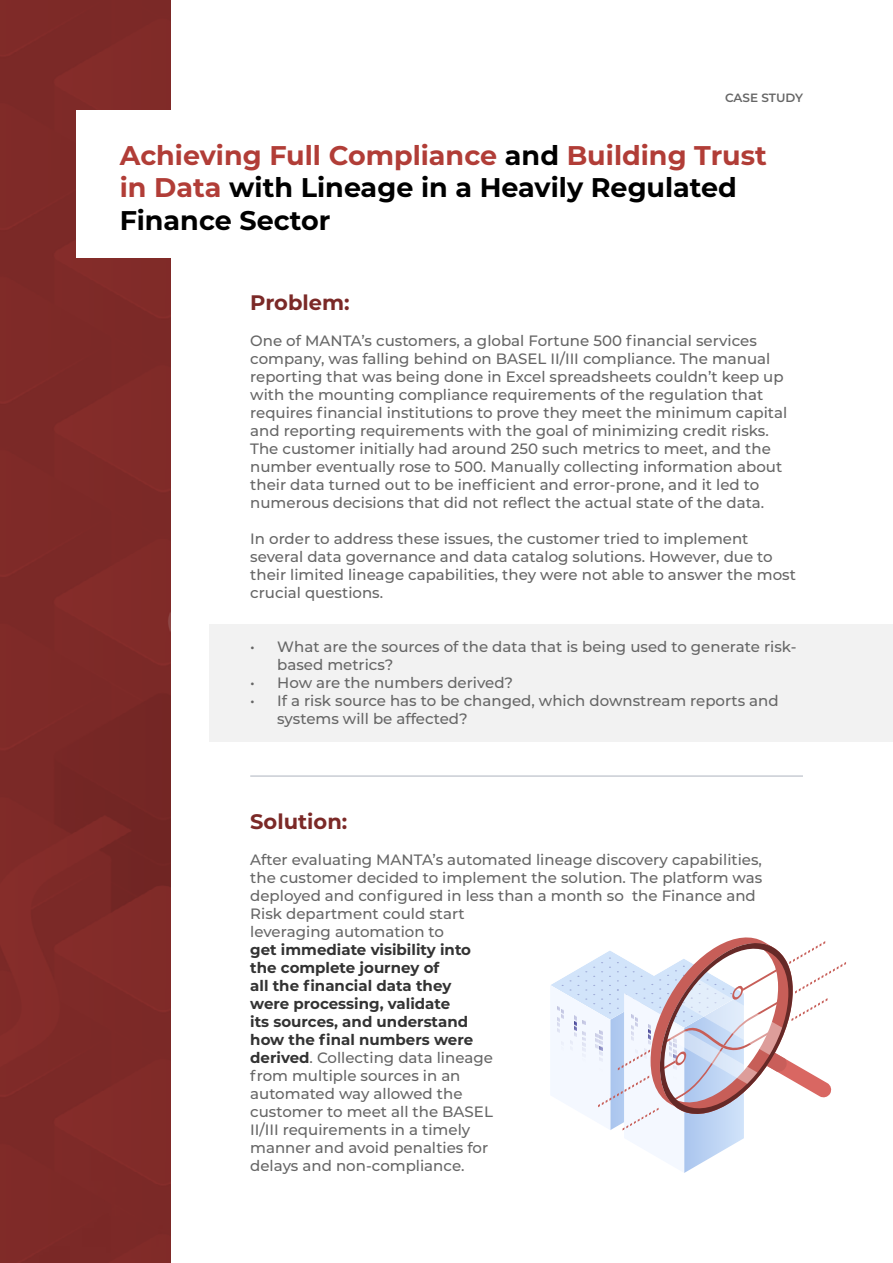
<style>
.page{position:relative;width:893px;height:1263px;background:#fff}
.page>*{position:absolute;margin:0;border:0;box-sizing:border-box;transform-origin:0 0}
.t1{font:700 27px/32.4px "Montserrat";color:#000}
.t2{font:700 21px "Montserrat";color:#7b2927}
.t3{font:500 15px/18px "Montserrat";color:#666}
.t4{font:600 12px "Montserrat";letter-spacing:-.01em;color:#666}
.s1{color:#b13d37}
.s2{font-weight:700;color:#333}
</style>
<div class="page">
<div style="left:0;top:0;width:170px;height:1263px;background:#7b2927"></div>
<div style="left:77px;top:111px;width:726px;height:147px;background:#fff"></div>
<div style="left:210px;top:625px;width:683px;height:117px;background:#f2f2f2"></div>
<hr style="left:250px;top:776px;width:553px;height:1px;background:#adb4be">
<svg style="left:551px;top:937px;width:295px;height:236px"></svg>
<p class="t4" style="left:725px;top:89px;width:79px">CASE STUDY</p>
<h1 class="t1" style="left:120px;top:138px;width:649px"><span class="s1">Achieving Full Compliance</span> and <span class="s1">Building Trust in Data</span> with Lineage in a Heavily Regulated<br>Finance Sector</h1>
<h2 class="t2" style="left:250px;top:288px;width:101px">Problem:</h2>
<p class="t3" style="left:250px;top:331px;width:538px">One of MANTA’s customers, a global Fortune 500 financial services company, was falling behind on BASEL II/III compliance. The manual reporting that was being done in Excel spreadsheets couldn’t keep up with the mounting compliance requirements of the regulation that requires financial institutions to prove they meet the minimum capital and reporting requirements with the goal of minimizing credit risks.<br>The customer initially had around 250 such metrics to meet, and the number eventually rose to 500. Manually collecting information about their data turned out to be inefficient and error-prone, and it led to numerous decisions that did not reflect the actual state of the data.</p>
<p class="t3" style="left:250px;top:529px;width:547px">In order to address these issues, the customer tried to implement several data governance and data catalog solutions. However, due to their limited lineage capabilities, they were not able to answer the most crucial questions.</p>
<p class="t3" style="left:277px;top:637px;width:521px;text-indent:-27px">• What are the sources of the data that is being used to generate risk&shy;based metrics?</p>
<p class="t3" style="left:250px;top:673px;width:264px">• How are the numbers derived?</p>
<p class="t3" style="left:277px;top:691px;width:503px;text-indent:-27px">• If a risk source has to be changed, which downstream reports and systems will be affected?</p>
<h2 class="t2" style="left:250px;top:806px;width:99px">Solution:</h2>
<p class="t3" style="left:250px;top:850px;width:514px">After evaluating MANTA’s automated lineage discovery capabilities, the customer decided to implement the solution. The platform was deployed and configured in less than a month so the Finance and Risk department could start<br>leveraging automation to</p>
<p class="t3" style="left:250px;top:940px;width:244px"><span class="s2">get immediate visibility into the complete journey of<br>all the financial data they were processing, validate<br>its sources, and understand how the final numbers were derived</span>. Collecting data lineage from multiple sources in an automated way allowed the customer to meet all the BASEL<br>II/III requirements in a timely manner and avoid penalties for delays and non-compliance.</p>
</div>
